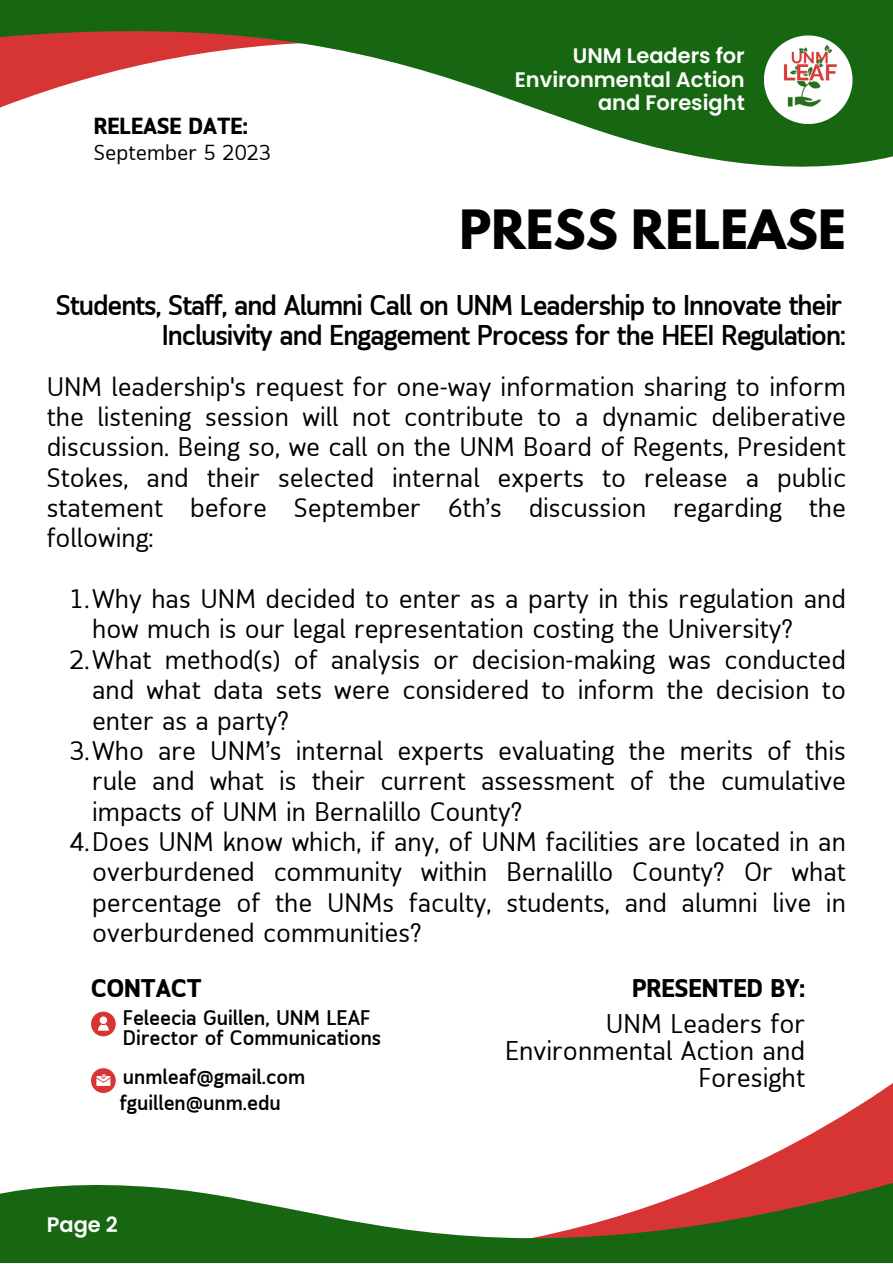
<style>
.page{position:relative;width:893px;height:1264px;background:#fff}
.page>*{position:absolute;margin:0;border:0;box-sizing:border-box;transform-origin:0 0}
.t1{font:700 48px "League Spartan";color:#000}
.t2{font:500 28.5px "Nyutro Sans";letter-spacing:-.035em;color:#000}
.t3{font:27px/27px "Nyutro Sans";color:#000;text-align:right}
.t4{font:26.7px/30.3px "Nyutro Sans";color:#000;text-align:justify}
.t5{font:900 25.5px "Nyutro Sans";color:#000}
.t6{font:900 23.1px "Nyutro Sans";color:#000}
.t7{font:21.6px "Nyutro Sans";color:#000}
.t8{font:500 21px/20.2px "Nyutro Sans";color:#000}
.t9{font:600 21px/23.5px "Poppins";color:#fff;text-align:right}
</style>
<div class="page">
<svg style="left:0;top:0;width:892px;height:167px;fill:#176712"></svg>
<svg style="left:0;top:1036px;width:892px;height:226px"></svg>
<svg style="left:91px;top:1068px;width:25px;height:24px"></svg>
<svg style="left:763px;top:35px;width:89px;height:89px"></svg>
<img style="left:777px;top:41px;width:61px;height:69px">
<svg style="left:91px;top:1011px;width:25px;height:25px"></svg>
<p class="t6" style="left:94px;top:117px;width:155px">RELEASE DATE:</p>
<p class="t7" style="left:94px;top:143px;width:179px">September 5 2023</p>
<p class="t9" style="left:514px;top:44px;width:231px">UNM Leaders for<br>Environmental Action and Foresight</p>
<p class="t1" style="left:459px;top:206px;width:388px">PRESS RELEASE</p>
<p class="t2" style="left:56px;top:293px;width:788px">Students, Staff, and Alumni Call on UNM Leadership to Innovate their</p>
<p class="t2" style="left:162px;top:324px;width:685px">Inclusivity and Engagement Process for the HEEI Regulation:</p>
<p class="t4" style="left:47px;top:374px;width:800px">UNM leadership's request for one-way information sharing to inform the listening session will not contribute to a dynamic deliberative discussion. Being so, we call on the UNM Board of Regents, President Stokes, and their selected internal experts to release a public statement before September 6th’s discussion regarding the following:</p>
<p class="t4" style="left:92px;top:586px;width:755px;text-indent:-23px">1.Why has UNM decided to enter as a party in this regulation and how much is our legal representation costing the University?</p>
<p class="t4" style="left:92px;top:647px;width:755px;text-indent:-23px">2.What method(s) of analysis or decision-making was conducted and what data sets were considered to inform the decision to enter as a party?</p>
<p class="t4" style="left:92px;top:738px;width:755px;text-indent:-23px">3.Who are UNM’s internal experts evaluating the merits of this rule and what is their current assessment of the cumulative impacts of UNM in Bernalillo County?</p>
<p class="t4" style="left:92px;top:829px;width:755px;text-indent:-23px">4.Does UNM know which, if any, of UNM facilities are located in an overburdened community within Bernalillo County? Or what percentage of the UNMs faculty, students, and alumni live in overburdened communities?</p>
<p class="t5" style="left:91px;top:977px;width:112px">CONTACT</p>
<p class="t8" style="left:123px;top:1009px;width:260px">Feleecia Guillen, UNM LEAF<br>Director of Communications</p>
<p class="t8" style="left:123px;top:1068px;width:184px">unmleaf@gmail.com</p>
<p class="t8" style="left:120px;top:1095px;width:162px">fguillen@unm.edu</p>
<p class="t9" style="left:47px;top:1213px;width:73px">Page 2</p>
<p class="t5" style="left:632px;top:977px;width:175px">PRESENTED BY:</p>
<p class="t3" style="left:505px;top:1012px;width:301px">UNM Leaders for<br>Environmental Action and<br>Foresight</p>
</div>
